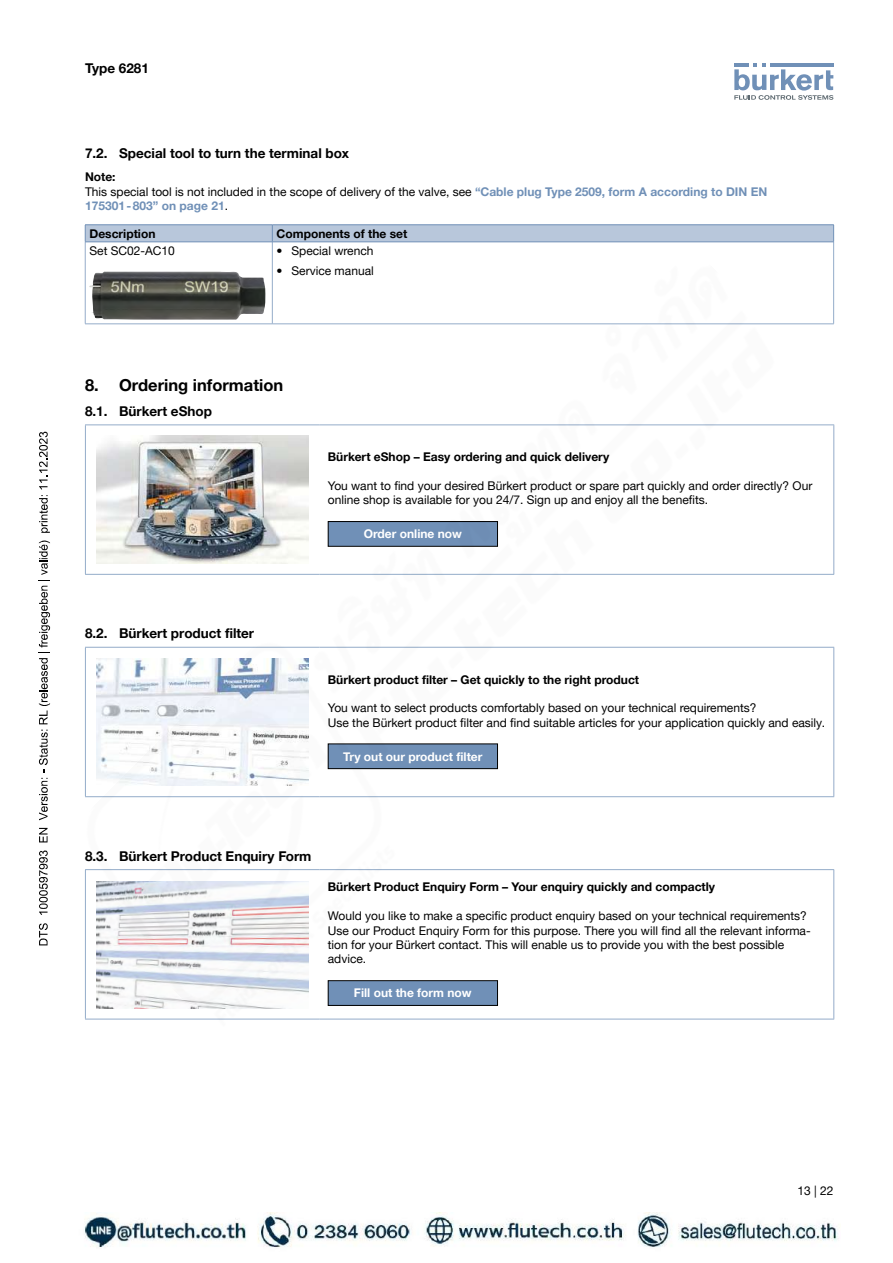
<style>
.page{position:relative;width:893px;height:1263px;background:#fff}
.page>*{position:absolute;margin:0;border:0;box-sizing:border-box;transform-origin:0 0}
.t1{font:700 16.5px "Helvetica Neue LTW1 G";color:#000}
.t2{font:700 13.5px "Helvetica Neue LTW1 G";color:#000}
.t3{font:12px/14.4px "Helvetica Neue LTW1 G";color:#000}
.t4{font:700 12px "Helvetica Neue LTW1 G";color:#000}
.t5{font:700 12px "Helvetica Neue LTW1 G";color:#fff}
.s1{font-weight:700}
.s2{font-weight:700;color:#7090b7}
</style>
<div class="page">
<svg style="left:734px;top:63px;width:99px;height:37px"></svg>
<hr style="left:85px;top:224px;width:187px;height:1px;background:#7090b7">
<hr style="left:272px;top:224px;width:562px;height:1px;background:#7090b7">
<svg style="left:85px;top:225px;width:749px;height:3px;background:#b0c1d7"></svg>
<svg style="left:39px;top:923px;width:4px;height:22px"></svg>
<svg style="left:39px;top:850px;width:4px;height:65px"></svg>
<svg style="left:39px;top:828px;width:4px;height:14px"></svg>
<svg style="left:39px;top:540px;width:4px;height:280px"></svg>
<svg style="left:39px;top:495px;width:4px;height:38px"></svg>
<svg style="left:39px;top:432px;width:4px;height:57px"></svg>
<img style="left:84px;top:1213px;width:754px;height:34px">
<img style="left:43px;top:228px;width:792px;height:792px">
<p class="t2" style="left:85px;top:60px;width:65px">Type 6281</p>
<p class="t2" style="left:85px;top:145px;width:266px">7.2. Special tool to turn the terminal box</p>
<p class="t3" style="left:85px;top:170px;width:684px"><span class="s1">Note:<br></span>This special tool is not included in the scope of delivery of the valve, see <span class="s2">“Cable plug Type 2509, form A according to DIN EN<br>175301-803” on page 21</span>.</p>
<p class="t4" style="left:89px;top:226px;width:67px">Description</p>
<p class="t4" style="left:277px;top:226px;width:132px">Components of the set</p>
<p class="t3" style="left:89px;top:243px;width:87px">Set SC02-AC10</p>
<p class="t3" style="left:277px;top:243px;width:98px">• Special wrench</p>
<p class="t3" style="left:277px;top:263px;width:99px">• Service manual</p>
<h1 class="t1" style="left:85px;top:375px;width:200px">8. Ordering information</h1>
<p class="t2" style="left:85px;top:403px;width:128px">8.1. Bürkert eShop</p>
<p class="t4" style="left:328px;top:449px;width:283px">Bürkert eShop – Easy ordering and quick delivery</p>
<p class="t3" style="left:328px;top:478px;width:486px">You want to find your desired Bürkert product or spare part quickly and order directly? Our online shop is available for you 24/7. Sign up and enjoy all the benefits.</p>
<p class="t5" style="left:364px;top:526px;width:100px">Order online now</p>
<p class="t2" style="left:85px;top:625px;width:171px">8.2. Bürkert product filter</p>
<p class="t4" style="left:328px;top:672px;width:313px">Bürkert product filter – Get quickly to the right product</p>
<p class="t3" style="left:328px;top:701px;width:499px">You want to select products comfortably based on your technical requirements?<br>Use the Bürkert product filter and find suitable articles for your application quickly and easily.</p>
<p class="t5" style="left:343px;top:749px;width:141px">Try out our product filter</p>
<p class="t2" style="left:85px;top:848px;width:228px">8.3. Bürkert Product Enquiry Form</p>
<p class="t4" style="left:328px;top:880px;width:389px">Bürkert Product Enquiry Form – Your enquiry quickly and compactly</p>
<p class="t3" style="left:328px;top:909px;width:484px">Would you like to make a specific product enquiry based on your technical requirements?<br>Use our Product Enquiry Form for this purpose. There you will find all the relevant informa&shy;tion for your Bürkert contact. This will enable us to provide you with the best possible advice.</p>
<p class="t5" style="left:354px;top:986px;width:119px">Fill out the form now</p>
<p class="t3" style="left:797px;top:1183px;width:38px">13 | 22</p>
</div>
